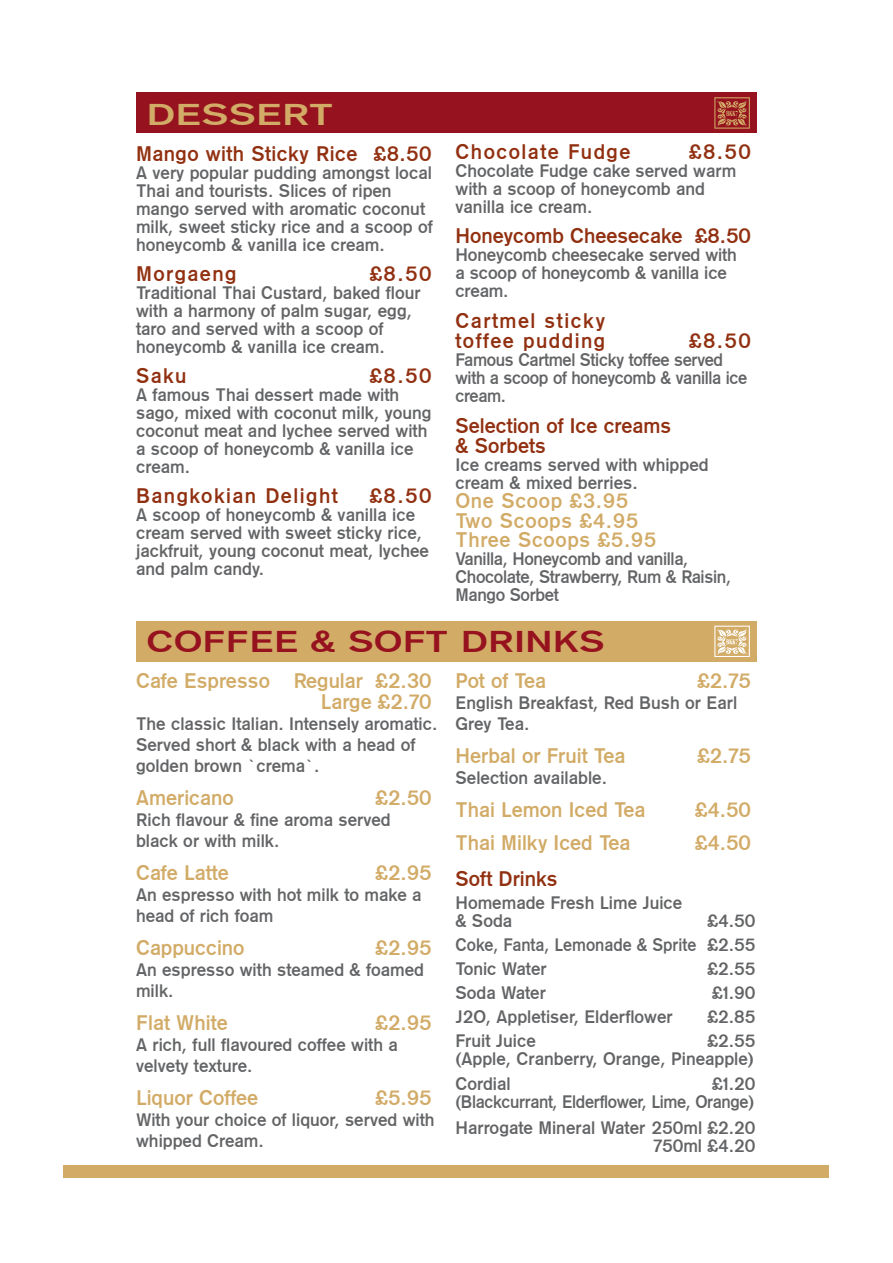
<style>
.page{position:relative;width:893px;height:1263px;background:#fff}
.page>*{position:absolute;margin:0;border:0;box-sizing:border-box;transform-origin:0 0}
.t1{font:30px "Gothic 725 BT Bold A";color:#95121e;scale:1.36 1}
.t2{font:30px "Gothic 725 BT Bold A";color:#d2ab67;scale:1.44 1}
.t3{font:21px/21px "Gothic 725 BT Bold A";color:#d2ab67;text-align:right}
.t4{font:21px/19.5px "Gothic 725 BT Bold A";letter-spacing:.07em;color:#913010}
.t5{font:21px/19.5px "Gothic 725 BT Bold A";color:#913010}
.t6{font:21px "Gothic 725 BT Bold A";letter-spacing:.035em;color:#913010}
.t7{font:21px/19.5px "Gothic 725 BT Bold A";letter-spacing:.03em;color:#d2ab67}
.t8{font:18px/18px "Gothic 725 BT Bold A";color:#636466}
.t9{font:18px/18px "Gothic 725 BT Bold A";letter-spacing:-.02em;color:#636466}
</style>
<div class="page">
<div style="left:136px;top:621px;width:621px;height:40px;background:#d2ab67"></div>
<svg style="left:714px;top:626px;width:36px;height:31px"></svg>
<div style="left:136px;top:92px;width:621px;height:41px;background:#95121e"></div>
<svg style="left:714px;top:97px;width:36px;height:32px"></svg>
<div style="left:64px;top:1165px;width:765px;height:13px;background:#d2ab67"></div>
<h1 class="t2" style="left:147px;top:98px;width:131px">DESSERT</h1>
<p class="t6" style="left:136px;top:142px;width:297px">Mango with Sticky Rice £8.50</p>
<p class="t8" style="left:136px;top:164px;width:298px">A very popular pudding amongst local Thai and tourists. Slices of ripen mango served with aromatic coconut milk, sweet sticky rice and a scoop of honeycomb &amp; vanilla ice cream.</p>
<p class="t4" style="left:136px;top:264px;width:102px">Morgaeng</p>
<p class="t6" style="left:370px;top:262px;width:63px">£8.50</p>
<p class="t8" style="left:136px;top:284px;width:286px">Traditional Thai Custard, baked flour with a harmony of palm sugar, egg, taro and served with a scoop of honeycomb &amp; vanilla ice cream.</p>
<p class="t6" style="left:136px;top:364px;width:52px">Saku</p>
<p class="t6" style="left:370px;top:364px;width:63px">£8.50</p>
<p class="t8" style="left:136px;top:386px;width:297px">A famous Thai dessert made with sago, mixed with coconut milk, young coconut meat and lychee served with a scoop of honeycomb &amp; vanilla ice cream.</p>
<p class="t4" style="left:136px;top:486px;width:203px">Bangkokian Delight</p>
<p class="t6" style="left:370px;top:484px;width:63px">£8.50</p>
<p class="t8" style="left:136px;top:506px;width:294px">A scoop of honeycomb &amp; vanilla ice cream served with sweet sticky rice, jackfruit, young coconut meat, lychee and palm candy.</p>
<p class="t4" style="left:455px;top:142px;width:177px">Chocolate Fudge</p>
<p class="t6" style="left:689px;top:139px;width:63px">£8.50</p>
<p class="t8" style="left:455px;top:161px;width:282px">Chocolate Fudge cake served warm with a scoop of honeycomb and vanilla ice cream.</p>
<p class="t5" style="left:455px;top:226px;width:297px">Honeycomb Cheesecake £8.50</p>
<p class="t8" style="left:455px;top:245px;width:283px">Honeycomb cheesecake served with a scoop of honeycomb &amp; vanilla ice cream.</p>
<p class="t4" style="left:455px;top:311px;width:151px">Cartmel sticky toffee pudding</p>
<p class="t6" style="left:689px;top:328px;width:63px">£8.50</p>
<p class="t9" style="left:455px;top:350px;width:293px">Famous Cartmel Sticky toffee served with a scoop of honeycomb &amp; vanilla ice cream.</p>
<p class="t5" style="left:455px;top:416px;width:217px">Selection of Ice creams &amp; Sorbets</p>
<p class="t8" style="left:455px;top:455px;width:255px">Ice creams served with whipped cream &amp; mixed berries.</p>
<p class="t7" style="left:455px;top:491px;width:202px">One Scoop £3.95<br>Two Scoops £4.95<br>Three Scoops £5.95</p>
<p class="t9" style="left:455px;top:550px;width:277px">Vanilla, Honeycomb and vanilla,<br>Chocolate, Strawberry, Rum &amp; Raisin,<br>Mango Sorbet</p>
<h1 class="t1" style="left:147px;top:625px;width:338px">COFFEE &amp; SOFT DRINKS</h1>
<p class="t3" style="left:136px;top:670px;width:297px">Cafe Espresso Regular £2.30<br>Large £2.70</p>
<p class="t8" style="left:136px;top:713px;width:303px;line-height:21px">The classic Italian. Intensely aromatic.<br>Served short &amp; black with a head of golden brown `crema`.</p>
<p class="t3" style="left:136px;top:787px;width:99px">Americano</p>
<p class="t3" style="left:376px;top:787px;width:58px">£2.50</p>
<p class="t8" style="left:136px;top:809px;width:256px;line-height:21px">Rich flavour &amp; fine aroma served black or with milk.</p>
<p class="t3" style="left:136px;top:862px;width:94px">Cafe Latte</p>
<p class="t3" style="left:376px;top:862px;width:58px">£2.95</p>
<p class="t8" style="left:136px;top:884px;width:287px;line-height:21px">An espresso with hot milk to make a head of rich foam</p>
<p class="t3" style="left:136px;top:937px;width:110px">Cappuccino</p>
<p class="t3" style="left:376px;top:937px;width:58px">£2.95</p>
<p class="t8" style="left:136px;top:959px;width:289px;line-height:21px">An espresso with steamed &amp; foamed milk.</p>
<p class="t3" style="left:136px;top:1012px;width:93px">Flat White</p>
<p class="t3" style="left:376px;top:1012px;width:58px">£2.95</p>
<p class="t8" style="left:136px;top:1034px;width:263px;line-height:21px">A rich, full flavoured coffee with a velvety texture.</p>
<p class="t3" style="left:136px;top:1087px;width:124px">Liquor Coffee</p>
<p class="t3" style="left:376px;top:1087px;width:58px">£5.95</p>
<p class="t8" style="left:136px;top:1109px;width:300px;line-height:21px">With your choice of liquor, served with whipped Cream.</p>
<p class="t3" style="left:455px;top:670px;width:92px">Pot of Tea</p>
<p class="t3" style="left:697px;top:670px;width:55px">£2.75</p>
<p class="t8" style="left:455px;top:692px;width:283px;line-height:21px">English Breakfast, Red Bush or Earl<br>Grey Tea.</p>
<p class="t3" style="left:455px;top:745px;width:172px">Herbal or Fruit Tea</p>
<p class="t3" style="left:697px;top:745px;width:55px">£2.75</p>
<p class="t8" style="left:455px;top:769px;width:153px">Selection available.</p>
<p class="t3" style="left:455px;top:799px;width:192px">Thai Lemon Iced Tea</p>
<p class="t3" style="left:695px;top:799px;width:58px">£4.50</p>
<p class="t3" style="left:455px;top:832px;width:177px">Thai Milky Iced Tea</p>
<p class="t3" style="left:695px;top:832px;width:58px">£4.50</p>
<p class="t5" style="left:455px;top:869px;width:104px">Soft Drinks</p>
<p class="t8" style="left:455px;top:893px;width:228px">Homemade Fresh Lime Juice &amp; Soda</p>
<p class="t8" style="left:455px;top:908px;width:302px;line-height:24px;text-align:justify;text-indent:252px">£4.50<br>Coke, Fanta, Lemonade &amp; Sprite £2.55<br>Tonic Water</p>
<p class="t8" style="left:707px;top:959px;width:50px">£2.55</p>
<p class="t8" style="left:455px;top:983px;width:92px">Soda Water</p>
<p class="t8" style="left:712px;top:983px;width:45px">£1.90</p>
<p class="t8" style="left:455px;top:1007px;width:219px">J2O, Appletiser, Elderflower</p>
<p class="t8" style="left:707px;top:1007px;width:50px">£2.85</p>
<p class="t8" style="left:455px;top:1031px;width:82px">Fruit Juice</p>
<p class="t8" style="left:455px;top:1031px;width:302px;text-align:right">£2.55<br>(Apple, Cranberry, Orange, Pineapple)</p>
<p class="t8" style="left:455px;top:1075px;width:57px">Cordial</p>
<p class="t9" style="left:455px;top:1075px;width:302px;text-align:right">£1.20<br>(Blackcurrant, Elderflower, Lime, Orange)</p>
<p class="t8" style="left:455px;top:1118px;width:302px;text-align:right">Harrogate Mineral Water 250ml £2.20<br>750ml £4.20</p>
</div>
